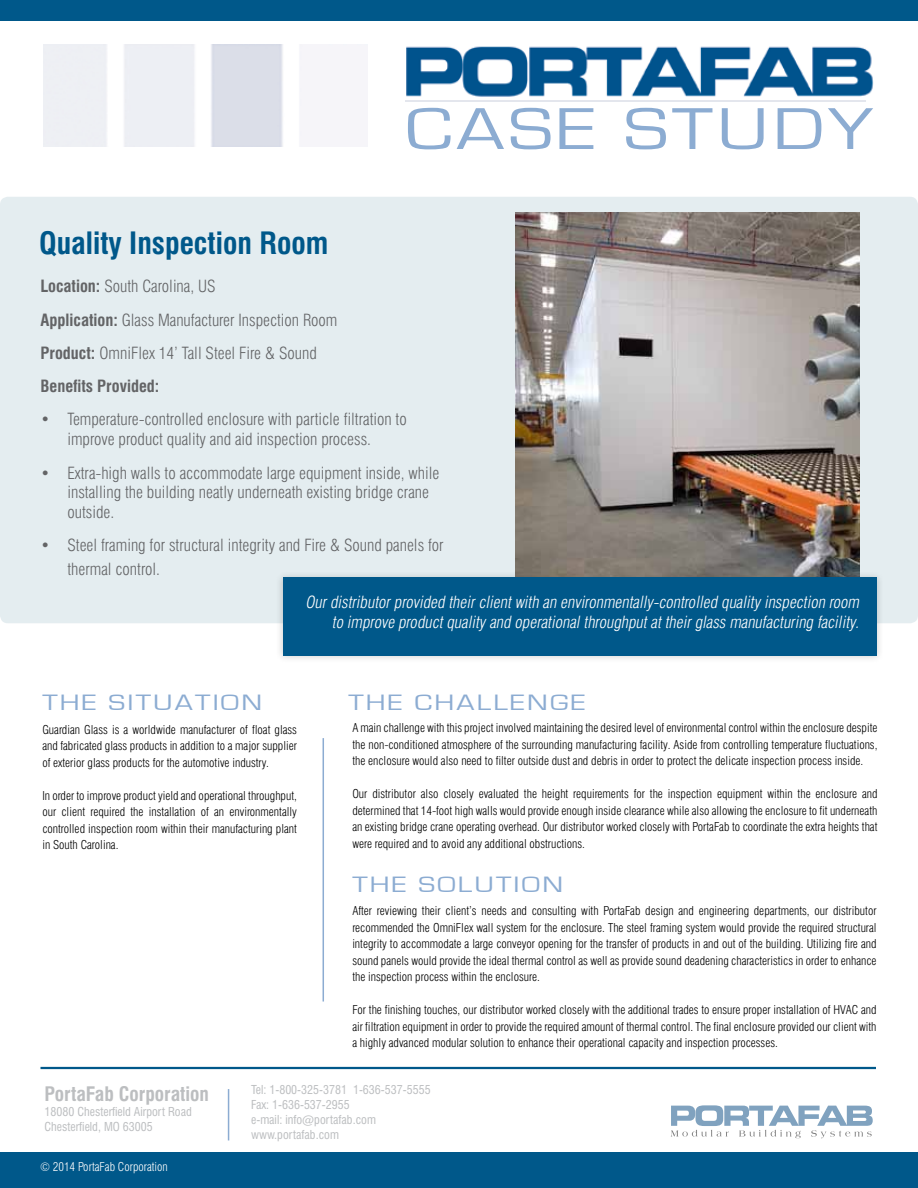
<style>
.page{position:relative;width:918px;height:1188px;background:#fff}
.page>*{position:absolute;margin:0;border:0;box-sizing:border-box;transform-origin:0 0}
.t1{font:61.2px "Eurostile";letter-spacing:.05em;color:#8cacd2;scale:1.29 1}
.t2{font:700 condensed 30px "Swiss 721 BT";color:#00588a}
.t3{font:22.95px "Eurostile";letter-spacing:.075em;color:#8cacd2;scale:1.29 1}
.t4{font:700 condensed 19.5px "Swiss 721 BT";color:#bcbec0}
.t5{font:300 condensed 16.5px/33.3px "Swiss 721 BT";color:#636466}
.t6{font:italic 300 condensed 16.5px/19.8px "Swiss 721 BT";color:#fff;text-align:right}
.t7{font:300 condensed 12px/16.5px "Swiss 721 BT";color:#000;text-align:justify}
.t8{font:condensed 12px/15px "Swiss 721 BT";color:#bcbec0}
.t9{font:300 condensed 12px "Swiss 721 BT";color:#fff}
.s1{font-weight:700}
</style>
<div class="page">
<div style="left:0;top:197px;width:918px;height:426px;background:#e0eaee;border-radius:8px"></div>
<hr style="left:40px;top:1067px;width:836px;height:2px;background:#00588a">
<div style="left:0;top:1152px;width:918px;height:36px;background:#00588a"></div>
<svg style="left:671px;top:1105px;width:202px;height:33px"></svg>
<img style="left:43px;top:44px;width:324px;height:102px">
<img style="left:406px;top:46px;width:468px;height:51px">
<hr style="left:405px;top:100px;width:461px;height:2px;background:#dbdee8">
<div style="left:0;top:0;width:918px;height:20px;background:#00588a"></div>
<hr style="left:323px;top:738px;width:1px;height:264px;background:#8cacd2">
<hr style="left:228px;top:1089px;width:1px;height:51px;background:#8cacd2">
<img style="left:515px;top:213px;width:344px;height:357px">
<div style="left:275px;top:570px;width:609px;height:94px;background:#000;opacity:.19"></div>
<div style="left:283px;top:578px;width:594px;height:78px;background:#00588a"></div>
<h1 class="t1" style="left:405px;top:96px;width:364px">CASE STUDY</h1>
<h2 class="t2" style="left:39px;top:225px;width:291px">Quality Inspection Room</h2>
<h3 class="t5" style="left:40px;top:270px;width:298px"><span class="s1">Location:</span> South Carolina, US<br><span class="s1">Application:</span> Glass Manufacturer Inspection Room <span class="s1">Product:</span> OmniFlex 14’ Tall Steel Fire &amp; Sound <span class="s1">Benefits Provided:</span></h3>
<h3 class="t5" style="left:40px;top:410px;width:368px;line-height:19.8px;text-align:center">• Temperature-controlled enclosure with particle filtration to improve product quality and aid inspection process.</h3>
<h3 class="t5" style="left:67px;top:463px;width:373px;line-height:19.8px;text-indent:-27px">• Extra-high walls to accommodate large equipment inside, while installing the building neatly underneath existing bridge crane outside.</h3>
<h3 class="t5" style="left:67px;top:533px;width:378px;line-height:24px;text-indent:-27px">• Steel framing for structural integrity and Fire &amp; Sound panels for thermal control.</h3>
<h3 class="t6" style="left:305px;top:592px;width:559px">Ourdistributorprovided theirclientwith an environmentally-controlled quality inspection room to improve productquality and operationalthroughputattheirglass manufacturing facility.</h3>
<h3 class="t3" style="left:42px;top:690px;width:88px">THE SITUAT</h3>
<h3 class="t3" style="left:213px;top:690px;width:40px">ION</h3>
<h3 class="t3" style="left:348px;top:690px;width:184px">THE CHALLENGE</h3>
<p class="t7" style="left:352px;top:720px;width:527px">A main challenge with this project involved maintaining the desired level of environmental control within the enclosure despite the non-conditioned atmosphere of the surrounding manufacturing facility. Aside from controlling temperature fluctuations, the enclosure would also need to filter outside dust and debris in order to protect the delicate inspection process inside.</p>
<p class="t7" style="left:352px;top:786px;width:527px">Our distributor also closely evaluated the height requirements for the inspection equipment within the enclosure and determined that 14-foot high walls would provide enough inside clearance while also allowing the enclosure to fit underneath an existing bridge crane operating overhead. Our distributor worked closely with PortaFab to coordinate the extra heights that were required and to avoid any additional obstructions.</p>
<p class="t7" style="left:42px;top:721px;width:256px">Guardian Glass is a worldwide manufacturer of float glass and fabricated glass products in addition to a major supplier of exterior glass products for the automotive industry.</p>
<p class="t7" style="left:42px;top:787px;width:256px">In order to improve product yield and operational throughput, our client required the installation of an environmentally controlled inspection room within their manufacturing plant in South Carolina.</p>
<h3 class="t4" style="left:45px;top:1082px;width:166px">PortaFab Corporation</h3>
<p class="t8" style="left:45px;top:1104px;width:149px">18080 Chesterfield Airport Road<br>Chesterfield, MO 63005</p>
<p class="t9" style="left:40px;top:1159px;width:129px">© 2014 PortaFab Corporation</p>
<h3 class="t3" style="left:352px;top:872px;width:165px">THE SOLUTION</h3>
<p class="t7" style="left:352px;top:903px;width:526px">After reviewing their client’s needs and consulting with PortaFab design and engineering departments, our distributor recommended the OmniFlex wall system for the enclosure. The steel framing system would provide the required structural integrity to accommodate a large conveyor opening for the transfer of products in and out of the building. Utilizing fire and sound panels would provide the ideal thermal control as well as provide sound deadening characteristics in order to enhance the inspection process within the enclosure.</p>
<p class="t7" style="left:352px;top:1002px;width:526px">For the finishing touches, our distributor worked closely with the additional trades to ensure proper installation of HVAC and air filtration equipment in order to provide the required amount of thermal control. The final enclosure provided our client with a highly advanced modular solution to enhance their operational capacity and inspection processes.</p>
<p class="t8" style="left:251px;top:1082px;width:181px">Tel: 1-800-325-3781 1-636-537-5555<br>Fax: 1-636-537-2955<br>e-mail: info@portafab.com www.portafab.com</p>
</div>
